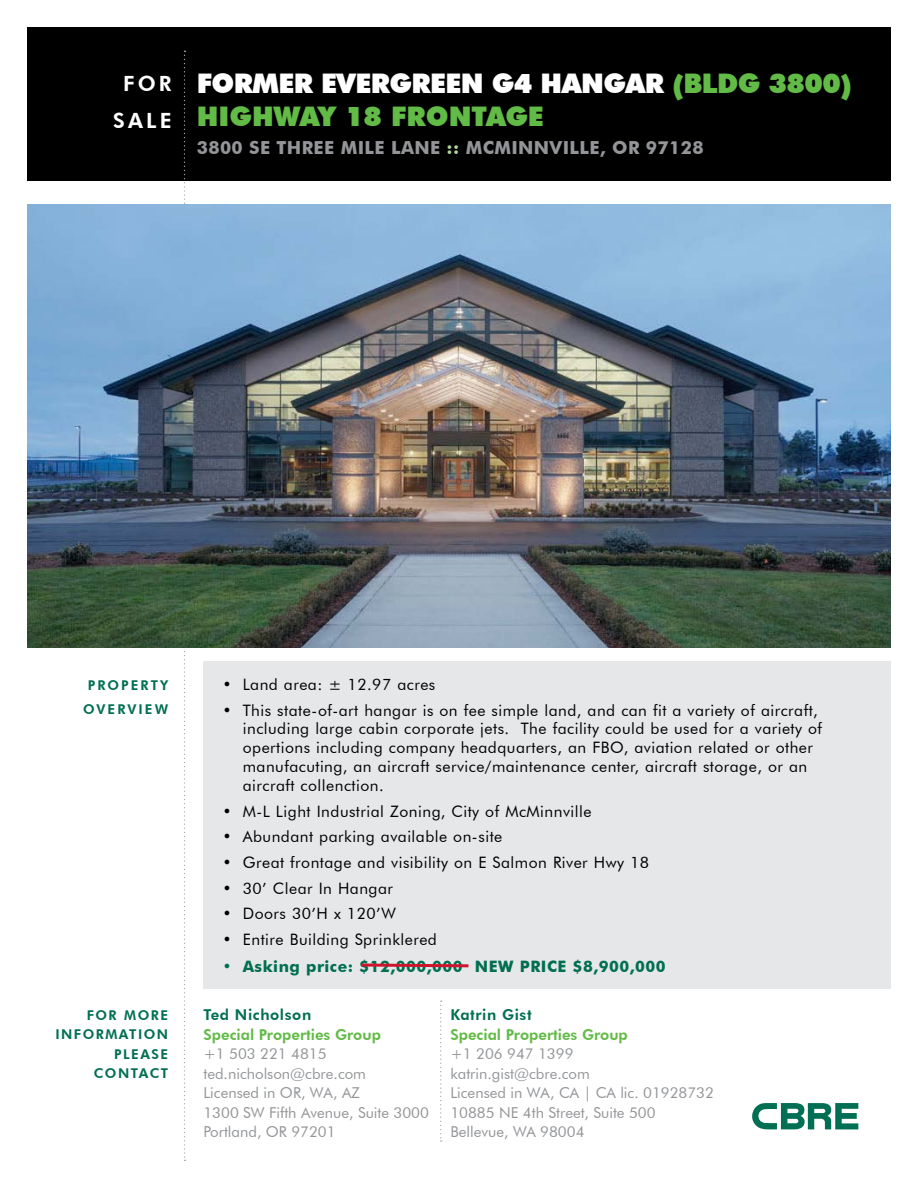
<style>
.page{position:relative;width:918px;height:1188px;background:#fff}
.page>*{position:absolute;margin:0;border:0;box-sizing:border-box;transform-origin:0 0}
.t1{font:900 27px/33px "Futura BT";letter-spacing:-.02em;color:#62bb46}
.t2{font:800 21px/37.5px "Futura BT";letter-spacing:.15em;color:#fff;text-align:center}
.t3{font:700 18px "Futura BT";letter-spacing:.02em;color:#939598}
.t4{font:15.75px/18.9px "Futura BT";letter-spacing:.03em;color:#000}
.t5{font:700 15.75px "Futura BT";letter-spacing:.03em;color:#006f51}
.t6{font:15px/19.5px "Futura BT";color:#939598}
.t7{font:800 15px "Futura BT";color:#62bb46}
.t8{font:800 15px "Futura BT";letter-spacing:.04em;color:#006f51}
.t9{font:800 13.5px/19.5px "Futura BT";letter-spacing:.11em;color:#006f51;text-align:right}
.t10{font:800 13.5px/24px "Futura BT";letter-spacing:.15em;color:#006f51;text-align:center}
.s1{color:#fff}
.s2{color:#b1d89c}
</style>
<div class="page">
<div style="left:27px;top:27px;width:864px;height:154px;background:#000"></div>
<div style="left:203px;top:661px;width:688px;height:327px;background:#e6e7e8"></div>
<svg style="left:184px;top:51px;width:1px;height:1110px"></svg>
<img style="left:27px;top:204px;width:864px;height:444px">
<svg style="left:752px;top:1103px;width:106px;height:26px"></svg>
<svg style="left:440px;top:1001px;width:2px;height:141px"></svg>
<svg style="left:361px;top:963px;width:108px;height:5px"></svg>
<h2 class="t2" style="left:113px;top:65px;width:60px">for<br>SALE</h2>
<h1 class="t1" style="left:197px;top:66px;width:657px"><span class="s1">FORMER EVERGREEN G4 HANGAR</span> (BLDG 3800)<br>HIGHWAY 18 FRONTAGE</h1>
<p class="t3" style="left:197px;top:137px;width:508px">3800 SE THREE MILE LANE <span class="s2">::</span> MCMINNVILLE, OR 97128</p>
<p class="t10" style="left:83px;top:673px;width:87px">PROPERTY<br>OVERVIEW</p>
<p class="t9" style="left:87px;top:1005px;width:11px">FOR</p>
<p class="t9" style="left:124px;top:1005px;width:45px">MORE</p>
<p class="t9" style="left:55px;top:1025px;width:30px">INFOR</p>
<p class="t9" style="left:94px;top:1025px;width:76px">MATION<br>PLEASE<br>CONTACT</p>
<p class="t4" style="left:223px;top:675px;width:214px">• Land area: ± 12.97 acres</p>
<p class="t4" style="left:243px;top:700px;width:581px;text-indent:-20px">• This state-of-art hangar is on fee simple land, and can fit a variety of aircraft, including large cabin corporate jets. The facility could be used for a variety of opertions including company headquarters, an FBO, aviation related or other manufacuting, an aircraft service/maintenance center, aircraft storage, or an aircraft collenction.</p>
<p class="t4" style="left:223px;top:802px;width:370px">• M-L Light Industrial Zoning, City of McMinnville</p>
<p class="t4" style="left:223px;top:827px;width:281px">• Abundant parking available on-site</p>
<p class="t4" style="left:223px;top:853px;width:428px">• Great frontage and visibility on E Salmon River Hwy 18</p>
<p class="t4" style="left:223px;top:879px;width:172px">• 30’ Clear In Hangar</p>
<p class="t4" style="left:223px;top:904px;width:175px">• Doors 30’H x 120’W</p>
<p class="t4" style="left:223px;top:930px;width:216px">• Entire Building Sprinklered</p>
<p class="t5" style="left:223px;top:956px;width:445px">• ASKING PRICE: $12,000,000 NEW PRICE $8,900,000</p>
<p class="t8" style="left:203px;top:1006px;width:109px">Ted Nicholson</p>
<p class="t7" style="left:203px;top:1025px;width:179px">Special Properties Group</p>
<p class="t6" style="left:203px;top:1044px;width:227px">+1 503 221 4815 ted.nicholson@cbre.com<br>Licensed in OR, WA, AZ<br>1300 SW Fifth Avenue, Suite 3000<br>Portland, OR 97201</p>
<p class="t8" style="left:450px;top:1006px;width:83px">Katrin Gist</p>
<p class="t7" style="left:450px;top:1025px;width:179px">Special Properties Group</p>
<p class="t6" style="left:450px;top:1044px;width:265px">+1 206 947 1399 katrin.gist@cbre.com<br>Licensed in WA, CA | CA lic. 01928732<br>10885 NE 4th Street, Suite 500<br>Bellevue, WA 98004</p>
</div>
